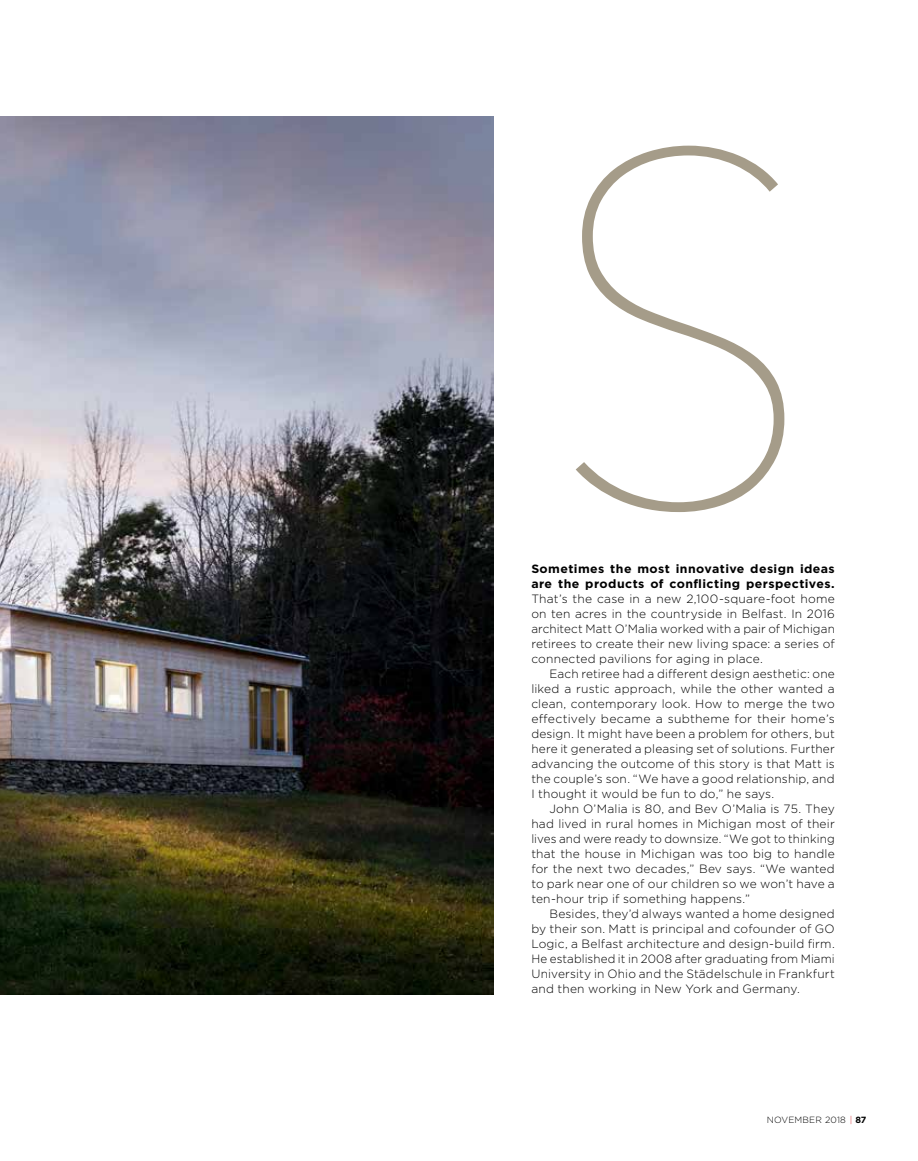
<style>
.page{position:relative;width:918px;height:1161px;background:#fff}
.page>*{position:absolute;margin:0;border:0;box-sizing:border-box;transform-origin:0 0}
.t1{font:200 489.9px "Avenir Next";color:#a59c89}
.t2{font:300 12px/15px "Gotham";letter-spacing:.01em;color:#000;text-align:justify}
.t3{font:700 12px/15px "Gotham";letter-spacing:.035em;color:#000}
.t4{font:300 9px "Gotham";letter-spacing:.02em;color:#000}
.s1{color:#d2232a}
.s2{font-weight:700}
</style>
<div class="page">
<img style="left:0;top:116px;width:494px;height:879px">
<h1 class="t1" style="left:540px;top:-82px;width:281px">S</h1>
<p class="t3" style="left:531px;top:561px;width:305px">Sometimes the most innovative design ideas are the products of conflicting perspectives.</p>
<p class="t2" style="left:531px;top:591px;width:305px">That’s the case in a new 2,100-square-foot home on ten acres in the countryside in Belfast. In 2016 architect Matt O’Malia worked with a pair of Michigan</p>
<p class="t2" style="left:531px;top:636px;width:305px">retirees to create their new living space: a series of connected pavilions for aging in place.</p>
<p class="t2" style="left:531px;top:666px;width:305px;text-indent:18px">Each retiree had a different design aesthetic: one liked a rustic approach, while the other wanted a clean, contemporary look. How to merge the two effectively became a subtheme for their home’s design. It might have been a problem for others, but here it generated a pleasing set of solutions. Further advancing the outcome of this story is that Matt is the couple’s son. “We have a good relationship, and I thought it would be fun to do,” he says.</p>
<p class="t2" style="left:531px;top:801px;width:305px;text-indent:18px">John O’Malia is 80, and Bev O’Malia is 75. They had lived in rural homes in Michigan most of their lives and were ready to downsize. “We got to thinking that the house in Michigan was too big to handle for the next two decades,” Bev says. “We wanted to park near one of our children so we won’t have a ten-hour trip if something happens.”</p>
<p class="t2" style="left:531px;top:906px;width:305px;text-indent:18px">Besides, they’d always wanted a home designed by their son. Matt is principal and cofounder of GO Logic, a Belfast architecture and design-build firm.<br>He established it in 2008 after graduating from Miami University in Ohio and the Städelschule in Frankfurt and then working in New York and Germany.</p>
<p class="t4" style="left:767px;top:1114px;width:101px">NOVEMBER 2018 <span class="s1">|</span> <span class="s2">87</span></p>
</div>
